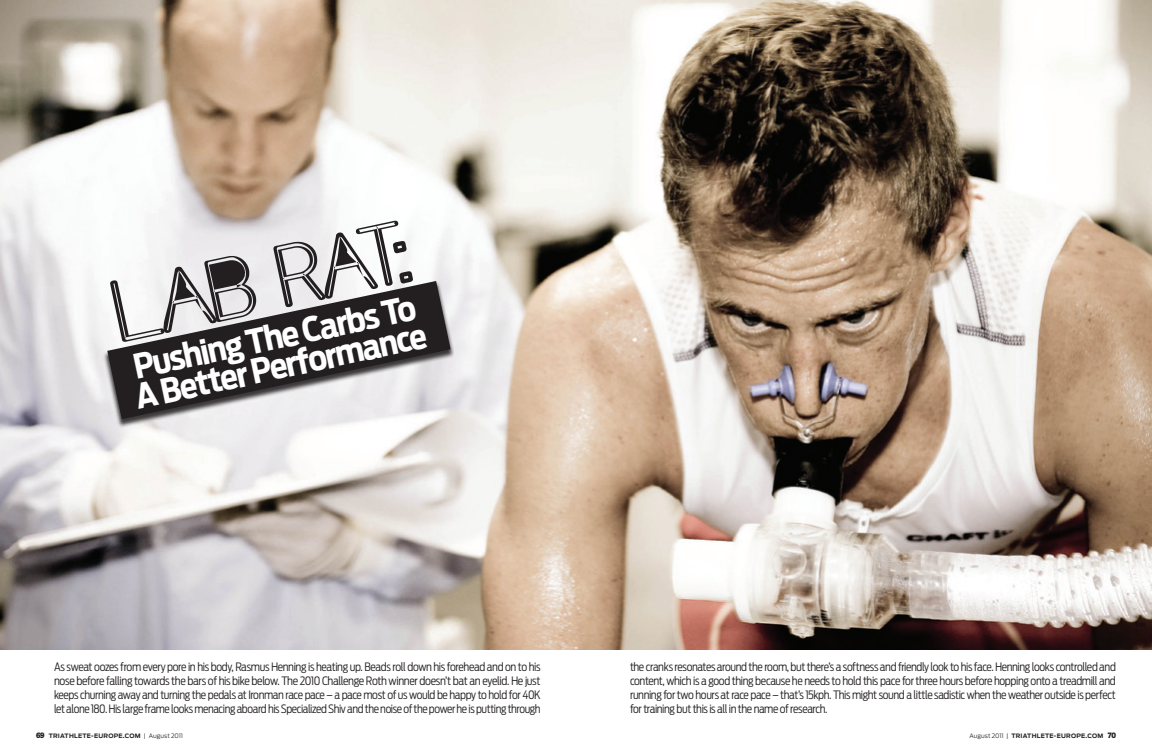
<style>
.page{position:relative;width:1152px;height:756px;background:#fff}
.page>*{position:absolute;margin:0;border:0;box-sizing:border-box;transform-origin:0 0}
.t1{font:85.3px "Castorgate Messed";color:#231f20}
.t2{font:700 33.8px "Antenna Cond";color:#fff}
.intro1{font:300 11.5px/14px "Antenna Cond";letter-spacing:-.035em;color:#231f20;text-align:justify}
.t3{font:700 6px "Antenna";letter-spacing:.035em;color:#231f20}
.s1{font-family:"Prelo Slab";font-weight:900;font-size:8px}
.s2{font-weight:300}
</style>
<div class="page">
<img style="left:0;top:0;width:1152px;height:650px">
<div style="left:102px;top:280px;width:352px;height:147px;background:#231f20;opacity:.87"></div>
<svg style="left:107px;top:281px;width:344px;height:138px"></svg>
<p class="t1" style="left:104px;top:263px;width:302px;rotate:-12deg">LAB RAT:</p>
<p class="t2" style="left:130px;top:347px;width:289px;rotate:-12deg">Pushing The Carbs To</p>
<p class="t2" style="left:131px;top:377px;width:299px;rotate:-12deg">A Better Performance</p>
<p class="intro1" style="left:54px;top:660px;width:488px">As sweat oozes from every pore in his body, Rasmus Henning is heating up. Beads roll down his forehead and on to his nose before falling towards the bars of his bike below. The 2010 Challenge Roth winner doesn’t bat an eyelid. He just keeps churning away and turning the pedals at Ironman race pace – a pace most of us would be happy to hold for 40K let alone 180. His large frame looks menacing aboard his Specialized Shiv and the noise of the power he is putting through</p>
<p class="intro1" style="left:630px;top:660px;width:487px">the cranks resonates around the room, but there’s a softness and friendly look to his face. Henning looks controlled and content, which is a good thing because he needs to hold this pace for three hours before hopping onto a treadmill and running for two hours at race pace – that’s 15kph. This might sound a little sadistic when the weather outside is perfect for training but this is all in the name of research.</p>
<p class="t3" style="left:36px;top:732px;width:149px"><span class="s1">69</span> TRIATHLETE-EUROPE.COM <span class="s2">| August 2011</span></p>
<p class="t3" style="left:969px;top:732px;width:148px"><span class="s2">August 2011 |</span> TRIATHLETE-EUROPE.COM <span class="s1">70</span></p>
</div>
